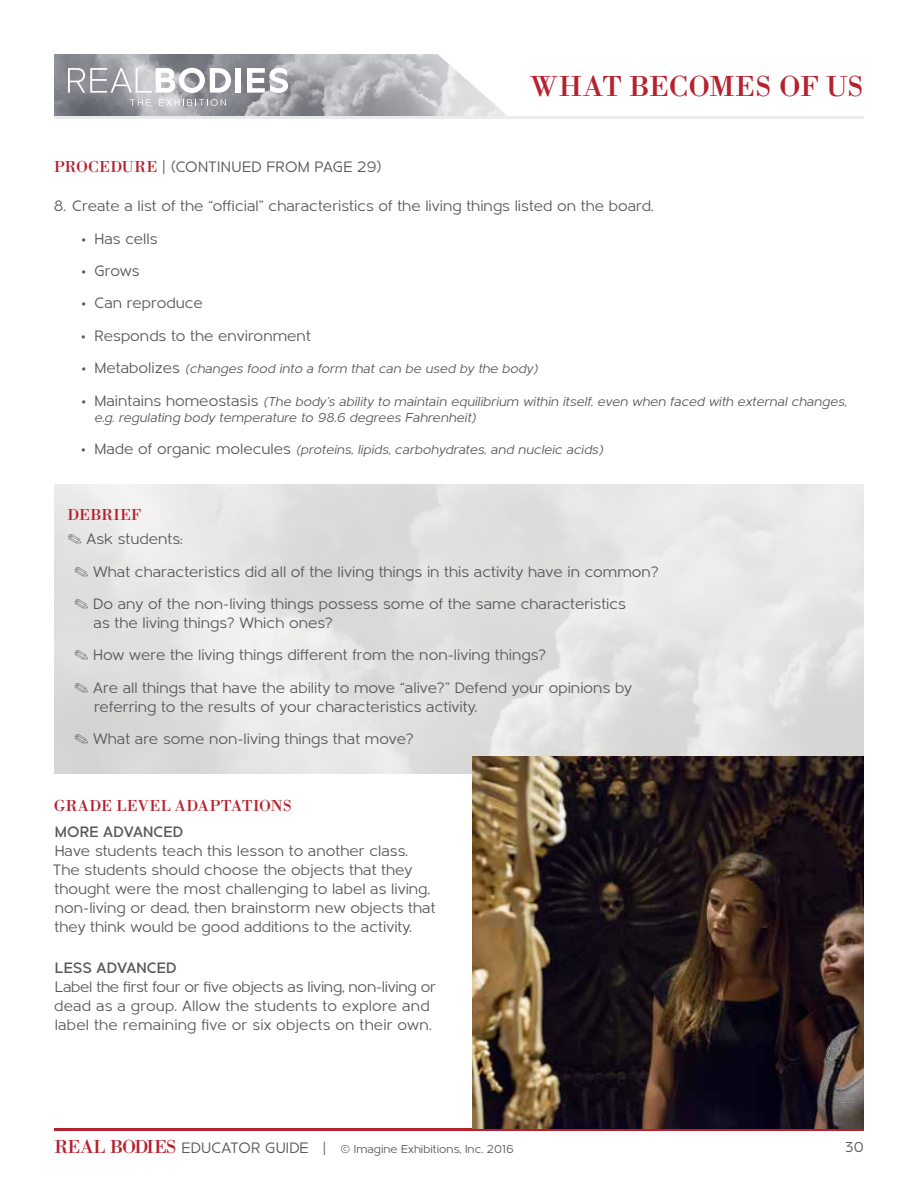
<style>
.page{position:relative;width:918px;height:1188px;background:#fff}
.page>*{position:absolute;margin:0;border:0;box-sizing:border-box;transform-origin:0 0}
.t1{font:30px "Bodoni XT";letter-spacing:-.015em;color:#b7202e}
.t2{font:16.5px "Bodoni XT";letter-spacing:.01em;color:#b7202e}
.t3{font:15.75px/18.9px "Metrisch";color:#58595b}
.t4{font:500 15.75px "Metrisch";letter-spacing:.005em;color:#58595b}
.t5{font:15px "Metrisch";color:#58595b}
.t6{font:italic 13.5px/16.2px "Metrisch";color:#58595b}
.t7{font:12px "Metrisch";color:#58595b}
.s1{font-family:"Bodoni XT";font-size:16.5px;color:#b7202e}
.s2{font-size:16.5px}
.s3{font-style:normal;font-size:15.75px}
.s4{font-family:"Bodoni XT";font-size:19.5px;color:#b7202e}
.s5{font-size:15.75px}
</style>
<div class="page">
<img style="left:54px;top:54px;width:455px;height:63px">
<hr style="left:55px;top:117px;width:809px;height:2px;background:#ebebec">
<hr style="left:55px;top:1129px;width:809px;height:2px;background:#b7202e">
<svg style="left:68px;top:68px;width:163px;height:25px"></svg>
<div style="left:236px;top:68px;width:5px;height:25px;background:#fff"></div>
<svg style="left:247px;top:68px;width:41px;height:25px"></svg>
<svg style="left:130px;top:99px;width:21px;height:7px"></svg>
<svg style="left:159px;top:99px;width:67px;height:7px"></svg>
<img style="left:472px;top:756px;width:392px;height:373px">
<h1 class="t1" style="left:530px;top:67px;width:336px">WHAT BECOMES OF US</h1>
<p class="t3" style="left:54px;top:158px;width:329px"><span class="s1">PROCEDURE</span> <span class="s2">|</span> (CONTINUED FROM PAGE 29)</p>
<p class="t3" style="left:54px;top:197px;width:600px">8. Create a list of the “official” characteristics of the living things listed on the board.</p>
<p class="t3" style="left:81px;top:229px;width:78px">• Has cells</p>
<p class="t3" style="left:81px;top:262px;width:60px">• Grows</p>
<p class="t3" style="left:81px;top:294px;width:123px">• Can reproduce</p>
<p class="t3" style="left:81px;top:326px;width:231px">• Responds to the environment</p>
<p class="t6" style="left:81px;top:361px;width:458px"><span class="s3">• Metabolizes</span> (changes food into a form that can be used by the body)</p>
<p class="t6" style="left:94px;top:393px;width:754px;text-indent:-13px"><span class="s3">• Maintains homeostasis</span> (The body’s ability to maintain equilibrium within itself, even when faced with external changes, e.g. regulating body temperature to 98.6 degrees Fahrenheit)</p>
<p class="t6" style="left:81px;top:442px;width:524px"><span class="s3">• Made of organic molecules</span> (proteins, lipids, carbohydrates, and nucleic acids)</p>
<p class="t2" style="left:67px;top:504px;width:75px">DEBRIEF</p>
<p class="t3" style="left:74px;top:523px;width:586px;line-height:32.4px;text-indent:-7px">✎ Ask students:<br>✎ What characteristics did all of the living things in this activity have in common? ✎ Do any of the non-living things possess some of the same characteristics</p>
<p class="t3" style="left:74px;top:607px;width:559px;line-height:32.4px;text-indent:19px">as the living things? Which ones?<br>✎ How were the living things different from the non-living things?<br>✎ Are all things that have the ability to move “alive?” Defend your opinions by</p>
<p class="t3" style="left:74px;top:690px;width:403px;line-height:32.4px;text-indent:20px">referring to the results of your characteristics activity. ✎ What are some non-living things that move?</p>
<p class="t2" style="left:54px;top:795px;width:239px">GRADE LEVEL ADAPTATIONS</p>
<p class="t4" style="left:55px;top:823px;width:130px">MORE ADVANCED</p>
<p class="t3" style="left:53px;top:841px;width:384px">Have students teach this lesson to another class.<br>The students should choose the objects that they thought were the most challenging to label as living, non-living or dead, then brainstorm new objects that they think would be good additions to the activity.</p>
<p class="t4" style="left:55px;top:959px;width:123px">LESS ADVANCED</p>
<p class="t3" style="left:54px;top:977px;width:383px">Label the first four or five objects as living, non-living or dead as a group. Allow the students to explore and label the remaining five or six objects on their own.</p>
<p class="t7" style="left:54px;top:1142px;width:462px"><span class="s4">REAL BODIES</span> <span class="s5">EDUCATOR GUIDE |</span> © Imagine Exhibitions, Inc. 2016</p>
<p class="t5" style="left:845px;top:1139px;width:20px">30</p>
</div>
